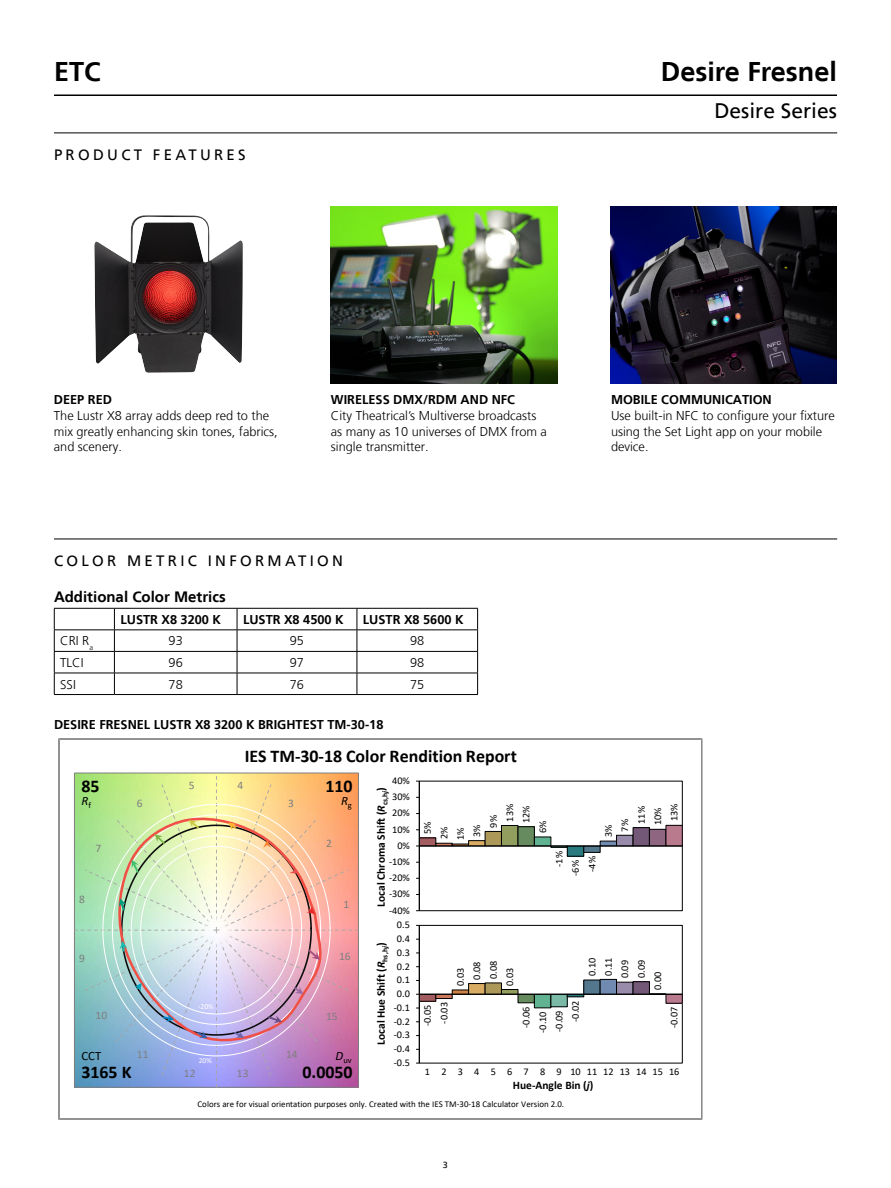
<style>
.page{position:relative;width:891px;height:1188px;background:#fff}
.page>*{position:absolute;margin:0;border:0;box-sizing:border-box;transform-origin:0 0}
.t1{font:700 27px "Frutiger LT";color:#000}
.t2{font:21px "Frutiger LT";color:#000}
.t3{font:700 17.85px "Calibri";color:#000}
.t4{font:15px "Frutiger LT";letter-spacing:.22em;color:#000}
.t5{font:700 15px "Frutiger LT";color:#000}
.t6{font:300 12.75px/15.8px "Frutiger LT";color:#000}
.t7{font:700 12.75px "Frutiger LT";color:#000}
.t8{font:italic 12.75px "Calibri";color:#000}
.t9{font:12.75px "Calibri";color:#000}
.t10{font:700 11.55px "Calibri";letter-spacing:-.005em;color:#000}
.t11{font:11.55px "Calibri";color:#7f7f7f}
.t12{font:10.2px/16.5px "Calibri";color:#000}
.t13{font:9px "Frutiger LT";color:#000}
.t14{font:8.85px "Calibri";letter-spacing:-.005em;color:#000}
.t15{font:8.55px "Calibri";color:#000}
.t16{font:7.65px "Calibri";color:#fff}
.s1{font-style:italic}
</style>
<div class="page">
<hr style="left:54px;top:94px;width:783px;height:2px;background:#000">
<hr style="left:54px;top:608px;width:60px;height:1px;background:#000">
<hr style="left:114px;top:608px;width:123px;height:1px;background:#000">
<hr style="left:237px;top:608px;width:120px;height:1px;background:#000">
<hr style="left:357px;top:608px;width:121px;height:1px;background:#000">
<hr style="left:54px;top:630px;width:60px;height:1px;background:#000">
<hr style="left:114px;top:630px;width:123px;height:1px;background:#000">
<hr style="left:237px;top:630px;width:120px;height:1px;background:#000">
<hr style="left:357px;top:630px;width:121px;height:1px;background:#000">
<hr style="left:54px;top:651px;width:60px;height:1px;background:#000">
<hr style="left:114px;top:651px;width:123px;height:1px;background:#000">
<hr style="left:237px;top:651px;width:120px;height:1px;background:#000">
<hr style="left:357px;top:651px;width:121px;height:1px;background:#000">
<hr style="left:54px;top:673px;width:60px;height:1px;background:#000">
<svg style="left:54px;top:609px;width:1px;height:85px"></svg>
<hr style="left:114px;top:673px;width:123px;height:1px;background:#000">
<svg style="left:114px;top:609px;width:1px;height:85px"></svg>
<hr style="left:237px;top:673px;width:120px;height:1px;background:#000">
<svg style="left:237px;top:609px;width:1px;height:85px"></svg>
<hr style="left:357px;top:673px;width:121px;height:1px;background:#000">
<svg style="left:357px;top:609px;width:1px;height:85px"></svg>
<svg style="left:477px;top:609px;width:1px;height:85px"></svg>
<hr style="left:54px;top:694px;width:60px;height:1px;background:#000">
<hr style="left:114px;top:694px;width:123px;height:1px;background:#000">
<hr style="left:237px;top:694px;width:120px;height:1px;background:#000">
<hr style="left:357px;top:694px;width:121px;height:1px;background:#000">
<img style="left:94px;top:215px;width:149px;height:158px">
<img style="left:331px;top:206px;width:226px;height:178px">
<img style="left:611px;top:206px;width:226px;height:178px">
<hr style="left:54px;top:539px;width:783px;height:1px;background:#000">
<hr style="left:54px;top:133px;width:783px;height:1px;background:#000">
<svg style="left:59px;top:739px;width:643px;height:381px"></svg>
<img style="left:76px;top:775px;width:281px;height:310px">
<div style="left:74px;top:773px;width:285px;height:314px;border:1px solid #7f7f7f"></div>
<svg style="left:102px;top:1038px;width:229px;height:19px;background:#a6a0db"></svg>
<svg style="left:116px;top:1038px;width:209px;height:6px"></svg>
<img style="left:85px;top:776px;width:274px;height:262px">
<h1 class="t1" style="left:54px;top:56px;width:48px">ETC</h1>
<p class="t4" style="left:54px;top:146px;width:193px">PRODUCT FEATURES</p>
<h1 class="t1" style="left:661px;top:56px;width:178px">Desire Fresnel</h1>
<h2 class="t2" style="left:714px;top:98px;width:124px">Desire Series</h2>
<p class="t7" style="left:54px;top:392px;width:60px">DEEP RED</p>
<p class="t6" style="left:54px;top:408px;width:225px">The Lustr X8 array adds deep red to the mix greatly enhancing skin tones, fabrics, and scenery.</p>
<p class="t7" style="left:331px;top:392px;width:186px">WIRELESS DMX/RDM AND NFC</p>
<p class="t6" style="left:331px;top:408px;width:218px">City Theatrical’s Multiverse broadcasts as many as 10 universes of DMX from a single transmitter.</p>
<p class="t7" style="left:611px;top:392px;width:162px">MOBILE COMMUNICATION</p>
<p class="t6" style="left:611px;top:408px;width:225px">Use built-in NFC to configure your fixture using the Set Light app on your mobile device.</p>
<p class="t4" style="left:54px;top:552px;width:290px">COLOR METRIC INFORMATION</p>
<p class="t5" style="left:54px;top:588px;width:173px">Additional Color Metrics</p>
<p class="t7" style="left:120px;top:612px;width:102px">LUSTR X8 3200 K</p>
<p class="t7" style="left:243px;top:612px;width:102px">LUSTR X8 4500 K</p>
<p class="t7" style="left:363px;top:612px;width:102px">LUSTR X8 5600 K</p>
<p class="t6" style="left:60px;top:633px;width:34px">CRI R<sub>a</sub></p>
<p class="t6" style="left:169px;top:633px;width:16px">93</p>
<p class="t6" style="left:290px;top:633px;width:16px">95</p>
<p class="t6" style="left:410px;top:633px;width:16px">98</p>
<p class="t6" style="left:60px;top:655px;width:25px">TLCI</p>
<p class="t6" style="left:169px;top:655px;width:16px">96</p>
<p class="t6" style="left:290px;top:655px;width:16px">97</p>
<p class="t6" style="left:410px;top:655px;width:16px">98</p>
<p class="t6" style="left:60px;top:676px;width:17px">SSI</p>
<p class="t6" style="left:169px;top:676px;width:16px">78</p>
<p class="t6" style="left:290px;top:676px;width:16px">76</p>
<p class="t6" style="left:410px;top:676px;width:16px">75</p>
<p class="t7" style="left:54px;top:717px;width:331px">DESIRE FRESNEL LUSTR X8 3200 K BRIGHTEST TM-30-18</p>
<h3 class="t3" style="left:245px;top:744px;width:274px">IES TM-30-18 Color Rendition Report</h3>
<h3 class="t3" style="left:82px;top:773px;width:20px">85</h3>
<p class="t11" style="left:189px;top:777px;width:7px">5</p>
<p class="t11" style="left:237px;top:777px;width:7px">4</p>
<h3 class="t3" style="left:325px;top:773px;width:29px">110</h3>
<p class="t8" style="left:82px;top:791px;width:11px">R<sub>f</sub></p>
<p class="t8" style="left:341px;top:791px;width:12px">R<sub>g</sub></p>
<p class="t11" style="left:288px;top:795px;width:7px">3</p>
<p class="t11" style="left:137px;top:795px;width:7px">6</p>
<p class="t11" style="left:96px;top:840px;width:7px">7</p>
<p class="t11" style="left:79px;top:891px;width:7px">8</p>
<p class="t11" style="left:326px;top:835px;width:7px">2</p>
<p class="t11" style="left:343px;top:896px;width:7px">1</p>
<p class="t12" style="left:392px;top:772px;width:19px">40%</p>
<p class="t10" style="left:373px;top:907px;width:121px;rotate:-90deg">Local Chroma Shift (<span class="s1">R</span><sub>cs,h</sub><sub>j</sub>)</p>
<p class="t12" style="left:392px;top:788px;width:19px">30%</p>
<p class="t12" style="left:392px;top:805px;width:19px">20%</p>
<p class="t12" style="left:392px;top:821px;width:19px">10%</p>
<p class="t12" style="left:397px;top:837px;width:14px">0%</p>
<p class="t12" style="left:389px;top:853px;width:22px">-10%</p>
<p class="t12" style="left:389px;top:869px;width:22px">-20%</p>
<p class="t12" style="left:389px;top:886px;width:22px">-30%</p>
<p class="t12" style="left:389px;top:902px;width:22px">-40%</p>
<p class="t12" style="left:419px;top:834px;width:14px;rotate:-90deg">5%</p>
<p class="t12" style="left:436px;top:839px;width:14px;rotate:-90deg">2%</p>
<p class="t12" style="left:452px;top:840px;width:14px;rotate:-90deg">1%</p>
<p class="t12" style="left:468px;top:837px;width:14px;rotate:-90deg">3%</p>
<p class="t12" style="left:485px;top:828px;width:14px;rotate:-90deg">9%</p>
<p class="t12" style="left:501px;top:822px;width:19px;rotate:-90deg">13%</p>
<p class="t12" style="left:518px;top:823px;width:19px;rotate:-90deg">12%</p>
<p class="t12" style="left:397px;top:916px;width:15px">0.5</p>
<p class="t12" style="left:534px;top:833px;width:14px;rotate:-90deg">6%</p>
<p class="t12" style="left:551px;top:867px;width:17px;rotate:-90deg">-1%</p>
<p class="t12" style="left:567px;top:876px;width:17px;rotate:-90deg">-6%</p>
<p class="t12" style="left:583px;top:872px;width:17px;rotate:-90deg">-4%</p>
<p class="t12" style="left:600px;top:837px;width:14px;rotate:-90deg">3%</p>
<p class="t12" style="left:616px;top:832px;width:14px;rotate:-90deg">7%</p>
<p class="t12" style="left:633px;top:824px;width:19px;rotate:-90deg">11%</p>
<p class="t12" style="left:649px;top:825px;width:19px;rotate:-90deg">10%</p>
<p class="t12" style="left:666px;top:821px;width:19px;rotate:-90deg">13%</p>
<p class="t11" style="left:79px;top:950px;width:7px">9</p>
<p class="t16" style="left:198px;top:1001px;width:17px">-20%</p>
<p class="t11" style="left:339px;top:948px;width:13px">16</p>
<p class="t11" style="left:96px;top:1007px;width:13px">10</p>
<p class="t11" style="left:326px;top:1008px;width:13px">15</p>
<p class="t11" style="left:137px;top:1046px;width:13px">11</p>
<p class="t11" style="left:184px;top:1065px;width:13px">12</p>
<p class="t11" style="left:237px;top:1065px;width:13px">13</p>
<p class="t11" style="left:286px;top:1046px;width:13px">14</p>
<p class="t15" style="left:336px;top:1054px;width:18px"><sup>D</sup>uv</p>
<p class="t9" style="left:82px;top:1047px;width:21px">CCT</p>
<p class="t16" style="left:199px;top:1055px;width:15px">20%</p>
<h3 class="t3" style="left:82px;top:1060px;width:52px">3165 K</h3>
<h3 class="t3" style="left:303px;top:1060px;width:51px">0.0050</h3>
<p class="t12" style="left:397px;top:930px;width:15px">0.4</p>
<p class="t10" style="left:373px;top:1045px;width:104px;rotate:-90deg">Local Hue Shift (<span class="s1">R</span><sub>hs,h</sub><sub>j</sub>)</p>
<p class="t12" style="left:397px;top:944px;width:15px">0.3</p>
<p class="t12" style="left:397px;top:958px;width:15px">0.2</p>
<p class="t12" style="left:397px;top:971px;width:15px">0.1</p>
<p class="t12" style="left:397px;top:985px;width:15px">0.0</p>
<p class="t12" style="left:394px;top:999px;width:18px">-0.1</p>
<p class="t12" style="left:394px;top:1013px;width:18px">-0.2</p>
<p class="t12" style="left:394px;top:1026px;width:18px">-0.3</p>
<p class="t12" style="left:394px;top:1040px;width:18px">-0.4</p>
<p class="t12" style="left:394px;top:1054px;width:18px">-0.5</p>
<p class="t12" style="left:419px;top:1026px;width:26px;rotate:-90deg">-0.05 -0.03</p>
<p class="t12" style="left:452px;top:986px;width:20px;rotate:-90deg">0.03</p>
<p class="t12" style="left:468px;top:980px;width:20px;rotate:-90deg">0.08</p>
<p class="t12" style="left:485px;top:979px;width:20px;rotate:-90deg">0.08</p>
<p class="t12" style="left:501px;top:986px;width:20px;rotate:-90deg">0.03</p>
<p class="t12" style="left:518px;top:1028px;width:23px;rotate:-90deg">-0.06</p>
<p class="t12" style="left:534px;top:1033px;width:23px;rotate:-90deg">-0.10</p>
<p class="t12" style="left:551px;top:1032px;width:23px;rotate:-90deg">-0.09</p>
<p class="t12" style="left:567px;top:1022px;width:23px;rotate:-90deg">-0.02</p>
<p class="t12" style="left:583px;top:976px;width:20px;rotate:-90deg">0.10</p>
<p class="t12" style="left:600px;top:976px;width:20px;rotate:-90deg">0.11</p>
<p class="t12" style="left:616px;top:978px;width:20px;rotate:-90deg">0.09</p>
<p class="t12" style="left:633px;top:978px;width:20px;rotate:-90deg">0.09</p>
<p class="t12" style="left:649px;top:990px;width:20px;rotate:-90deg">0.00</p>
<p class="t12" style="left:666px;top:1028px;width:23px;rotate:-90deg">-0.07</p>
<p class="t12" style="left:425px;top:1063px;width:256px">1 2 3 4 5 6 7 8 9 10111213141516</p>
<p class="t10" style="left:513px;top:1077px;width:82px">Hue-Angle Bin (<span class="s1">j</span>)</p>
<p class="t14" style="left:198px;top:1098px;width:368px">Colors are for visual orientation purposes only. Created with the IES TM-30-18 Calculator Version 2.0.</p>
<p class="t13" style="left:443px;top:1159px;width:7px">3</p>
</div>
